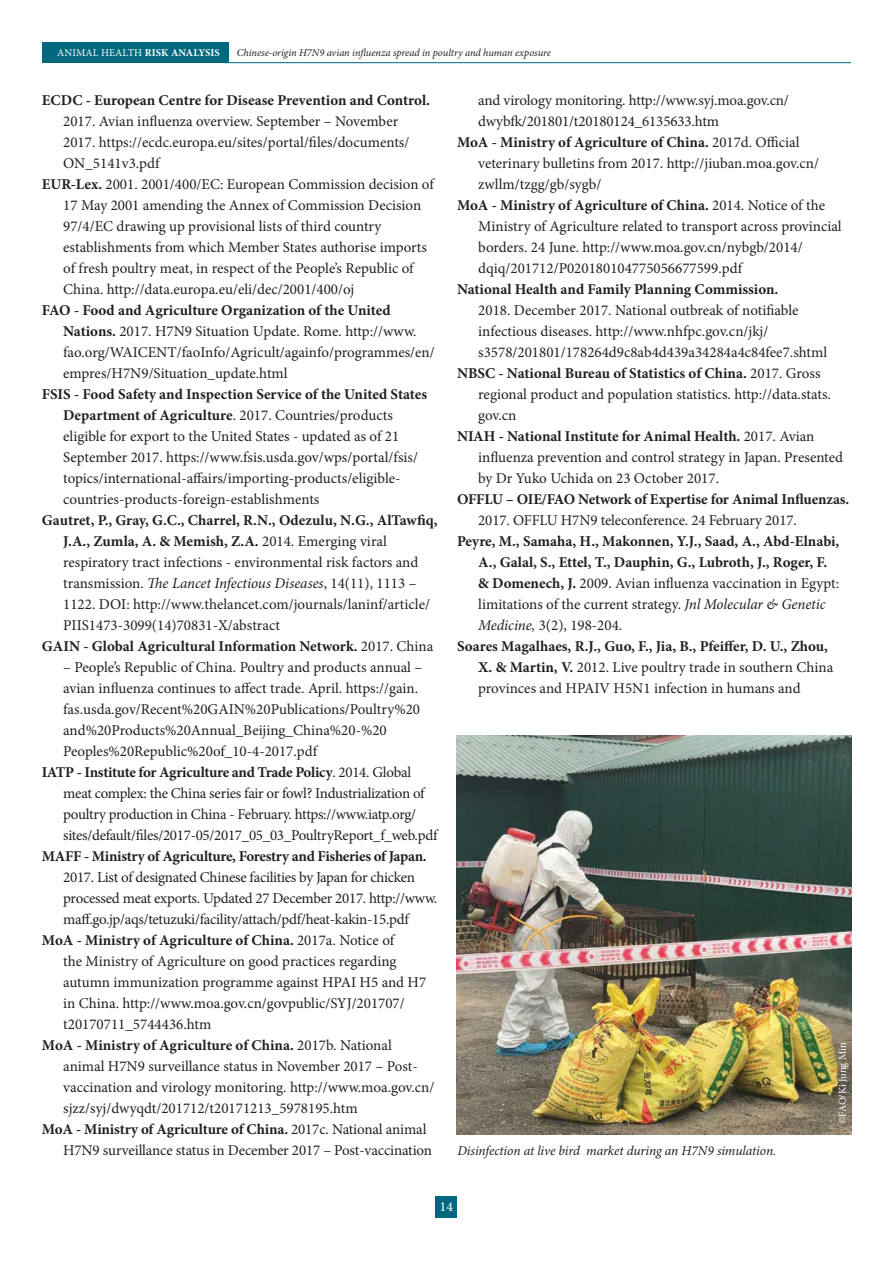
<style>
.page{position:relative;width:893px;height:1263px;background:#fff}
.page>*{position:absolute;margin:0;border:0;box-sizing:border-box;transform-origin:0 0}
.t1{font:15px/21px "Minion Pro";color:#231f20}
.t2{font:700 15px "Minion Pro";color:#231f20}
.t3{font:15px "Minion Pro";letter-spacing:-.02em;color:#231f20}
.t4{font:700 15px "Minion Pro";letter-spacing:-.02em;color:#231f20}
.t5{font:italic 15px "Minion Pro";letter-spacing:-.005em;color:#231f20}
.t6{font:italic 13.5px "Minion Pro";letter-spacing:-.01em;color:#231f20}
.t7{font:500 13.5px "Minion Pro";color:#fff}
.t8{font:italic 10.5px "Minion Pro";letter-spacing:-.005em;color:#231f20}
.t9{font:10.5px "Minion Pro";letter-spacing:.005em;color:#fff}
.s1{font-weight:700}
.s2{font-weight:400}
.s3{font-style:normal}
.s4{font-style:italic}
</style>
<div class="page">
<div style="left:42px;top:42px;width:186px;height:21px;background:#00687f"></div>
<hr style="left:224px;top:62px;width:627px;height:1px;background:#00687f">
<div style="left:436px;top:1197px;width:21px;height:21px;background:#00687f"></div>
<img style="left:457px;top:735px;width:394px;height:399px">
<p class="t9" style="left:57px;top:49px;width:164px">ANIMAL HEALTH <span class="s1">RISK ANALYSIS</span></p>
<p class="t8" style="left:237px;top:49px;width:315px">Chinese-origin H7N9 avian influenza spread in poultry and human exposure</p>
<p class="t2" style="left:42px;top:94px;width:390px">ECDC - European Centre for Disease Prevention and Control.</p>
<p class="t1" style="left:63px;top:112px;width:337px">2017. Avian influenza overview. September – November</p>
<p class="t1" style="left:63px;top:133px;width:348px">2017. https://ecdc.europa.eu/sites/portal/files/documents/</p>
<p class="t1" style="left:63px;top:154px;width:98px">ON_5141v3.pdf</p>
<p class="t1" style="left:42px;top:175px;width:393px"><span class="s1">EUR-Lex.</span> 2001. 2001/400/EC: European Commission decision of</p>
<p class="t1" style="left:63px;top:196px;width:360px">17 May 2001 amending the Annex of Commission Decision</p>
<p class="t1" style="left:63px;top:217px;width:320px">97/4/EC drawing up provisional lists of third country</p>
<p class="t1" style="left:63px;top:238px;width:365px">establishments from which Member States authorise imports</p>
<p class="t1" style="left:63px;top:259px;width:352px">of fresh poultry meat, in respect of the People’s Republic of</p>
<p class="t1" style="left:63px;top:280px;width:293px">China. http://data.europa.eu/eli/dec/2001/400/oj</p>
<p class="t1" style="left:63px;top:301px;width:373px;text-indent:-21px"><span class="s1">FAO - Food and Agriculture Organization of the United Nations.</span> 2017. H7N9 Situation Update. Rome. http://www. fao.org/WAICENT/faoInfo/Agricult/againfo/programmes/en/ empres/H7N9/Situation_update.html</p>
<p class="t1" style="left:63px;top:385px;width:365px;text-indent:-21px"><span class="s1">FSIS - Food Safety and Inspection Service of the United States Department of Agriculture</span>. 2017. Countries/products eligible for export to the United States - updated as of 21<br>September 2017. https://www.fsis.usda.gov/wps/portal/fsis/ topics/international-affairs/importing-products/eligible&shy;countries-products-foreign-establishments</p>
<p class="t2" style="left:42px;top:514px;width:397px">Gautret, P., Gray, G.C., Charrel, R.N., Odezulu, N.G., AlTawfiq,</p>
<p class="t2" style="left:63px;top:535px;width:325px">J.A., Zumla, A. &amp; Memish, Z.A. <span class="s2">2014. Emerging viral</span></p>
<p class="t1" style="left:63px;top:553px;width:357px">respiratory tract infections - environmental risk factors and</p>
<p class="t5" style="left:63px;top:577px;width:355px"><span class="s3">transmission.</span> The Lancet Infectious Diseases<span class="s3">, 14(11), 1113 –</span></p>
<p class="t1" style="left:63px;top:595px;width:368px">1122. DOI: http://www.thelancet.com/journals/laninf/article/</p>
<p class="t1" style="left:63px;top:616px;width:218px">PIIS1473-3099(14)70831-X/abstract</p>
<p class="t2" style="left:42px;top:640px;width:393px">GAIN - Global Agricultural Information Network. <span class="s2">2017. China</span></p>
<p class="t1" style="left:63px;top:658px;width:361px">– People’s Republic of China. Poultry and products annual –</p>
<p class="t1" style="left:63px;top:679px;width:356px">avian influenza continues to affect trade. April. https://gain.</p>
<p class="t1" style="left:63px;top:700px;width:358px">fas.usda.gov/Recent%20GAIN%20Publications/Poultry%20</p>
<p class="t1" style="left:63px;top:721px;width:325px">and%20Products%20Annual_Beijing_China%20-%20</p>
<p class="t1" style="left:63px;top:742px;width:256px">Peoples%20Republic%20of_10-4-2017.pdf</p>
<p class="t4" style="left:42px;top:766px;width:371px">IATP - Institute for Agriculture and Trade Policy<span class="s2">. 2014. Global</span></p>
<p class="t3" style="left:63px;top:787px;width:363px">meat complex: the China series fair or fowl? Industrialization of</p>
<p class="t3" style="left:63px;top:808px;width:354px">poultry production in China - February. https://www.iatp.org/</p>
<p class="t3" style="left:63px;top:829px;width:376px">sites/default/files/2017-05/2017_05_03_PoultryReport_f_web.pdf</p>
<p class="t4" style="left:42px;top:850px;width:386px">MAFF - Ministry of Agriculture, Forestry and Fisheries of Japan.</p>
<p class="t3" style="left:63px;top:871px;width:353px">2017. List of designated Chinese facilities by Japan for chicken</p>
<p class="t3" style="left:63px;top:892px;width:376px">processed meat exports. Updated 27 December 2017. http://www.</p>
<p class="t3" style="left:63px;top:913px;width:347px">maff.go.jp/aqs/tetuzuki/facility/attach/pdf/heat-kakin-15.pdf</p>
<p class="t2" style="left:42px;top:934px;width:354px">MoA - Ministry of Agriculture of China. <span class="s2">2017a. Notice of</span></p>
<p class="t1" style="left:63px;top:952px;width:335px">the Ministry of Agriculture on good practices regarding</p>
<p class="t1" style="left:63px;top:973px;width:365px">autumn immunization programme against HPAI H5 and H7</p>
<p class="t1" style="left:63px;top:994px;width:343px">in China. http://www.moa.gov.cn/govpublic/SYJ/201707/</p>
<p class="t1" style="left:63px;top:1015px;width:150px">t20170711_5744436.htm</p>
<p class="t2" style="left:42px;top:1039px;width:351px">MoA - Ministry of Agriculture of China. <span class="s2">2017b. National</span></p>
<p class="t1" style="left:63px;top:1057px;width:356px">animal H7N9 surveillance status in November 2017 – Post-</p>
<p class="t1" style="left:63px;top:1078px;width:373px">vaccination and virology monitoring. http://www.moa.gov.cn/</p>
<p class="t1" style="left:63px;top:1099px;width:296px">sjzz/syj/dwyqdt/201712/t20171213_5978195.htm</p>
<p class="t2" style="left:42px;top:1123px;width:386px">MoA - Ministry of Agriculture of China. <span class="s2">2017c. National animal</span></p>
<p class="t1" style="left:63px;top:1141px;width:370px">H7N9 surveillance status in December 2017 – Post-vaccination</p>
<p class="t1" style="left:478px;top:91px;width:312px">and virology monitoring. http://www.syj.moa.gov.cn/</p>
<p class="t1" style="left:478px;top:112px;width:242px">dwybfk/201801/t20180124_6135633.htm</p>
<p class="t2" style="left:457px;top:136px;width:344px">MoA - Ministry of Agriculture of China. <span class="s2">2017d. Official</span></p>
<p class="t1" style="left:478px;top:154px;width:342px">veterinary bulletins from 2017. http://jiuban.moa.gov.cn/</p>
<p class="t1" style="left:478px;top:175px;width:125px">zwllm/tzgg/gb/sygb/</p>
<p class="t2" style="left:457px;top:199px;width:370px">MoA - Ministry of Agriculture of China. <span class="s2">2014. Notice of the</span></p>
<p class="t1" style="left:478px;top:217px;width:365px">Ministry of Agriculture related to transport across provincial</p>
<p class="t1" style="left:478px;top:238px;width:326px">borders. 24 June. http://www.moa.gov.cn/nybgb/2014/</p>
<p class="t1" style="left:478px;top:259px;width:265px">dqiq/201712/P020180104775056677599.pdf</p>
<p class="t2" style="left:457px;top:283px;width:323px">National Health and Family Planning Commission.</p>
<p class="t1" style="left:478px;top:301px;width:322px">2018. December 2017. National outbreak of notifiable</p>
<p class="t1" style="left:478px;top:322px;width:292px">infectious diseases. http://www.nhfpc.gov.cn/jkj/</p>
<p class="t1" style="left:478px;top:343px;width:350px">s3578/201801/178264d9c8ab4d439a34284a4c84fee7.shtml</p>
<p class="t2" style="left:457px;top:367px;width:365px">NBSC - National Bureau of Statistics of China. <span class="s2">2017. Gross</span></p>
<p class="t1" style="left:478px;top:385px;width:354px">regional product and population statistics. http://data.stats.</p>
<p class="t1" style="left:478px;top:406px;width:40px">gov.cn</p>
<p class="t2" style="left:457px;top:430px;width:359px">NIAH - National Institute for Animal Health. <span class="s2">2017. Avian</span></p>
<p class="t1" style="left:478px;top:448px;width:366px">influenza prevention and control strategy in Japan. Presented</p>
<p class="t1" style="left:478px;top:469px;width:242px">by Dr Yuko Uchida on 23 October 2017.</p>
<p class="t2" style="left:457px;top:493px;width:394px">OFFLU – OIE/FAO Network of Expertise for Animal Influenzas.</p>
<p class="t1" style="left:478px;top:511px;width:320px">2017. OFFLU H7N9 teleconference. 24 February 2017.</p>
<p class="t2" style="left:457px;top:535px;width:384px">Peyre, M., Samaha, H., Makonnen, Y.J., Saad, A., Abd-Elnabi,</p>
<p class="t2" style="left:478px;top:556px;width:350px">A., Galal, S., Ettel, T., Dauphin, G., Lubroth, J., Roger, F.</p>
<p class="t1" style="left:478px;top:574px;width:362px"><span class="s1">&amp; Domenech, J.</span> 2009. Avian influenza vaccination in Egypt:</p>
<p class="t1" style="left:478px;top:595px;width:349px">limitations of the current strategy. <span class="s4">Jnl Molecular &amp; Genetic</span></p>
<p class="t1" style="left:478px;top:616px;width:146px"><span class="s4">Medicine,</span> 3(2), 198-204.</p>
<p class="t2" style="left:457px;top:640px;width:373px">Soares Magalhaes, R.J., Guo, F., Jia, B., Pfeiffer, D. U., Zhou,</p>
<p class="t1" style="left:478px;top:658px;width:357px"><span class="s1">X. &amp; Martin, V.</span> 2012. Live poultry trade in southern China</p>
<p class="t1" style="left:478px;top:679px;width:324px">provinces and HPAIV H5N1 infection in humans and</p>
<p class="t6" style="left:457px;top:1145px;width:320px">Disinfection at live bird market during an H7N9 simulation.</p>
<p class="t9" style="left:838px;top:1124px;width:84px;rotate:-90deg">©FAO/Ki Jung Min</p>
<p class="t7" style="left:440px;top:1199px;width:15px">14</p>
</div>
